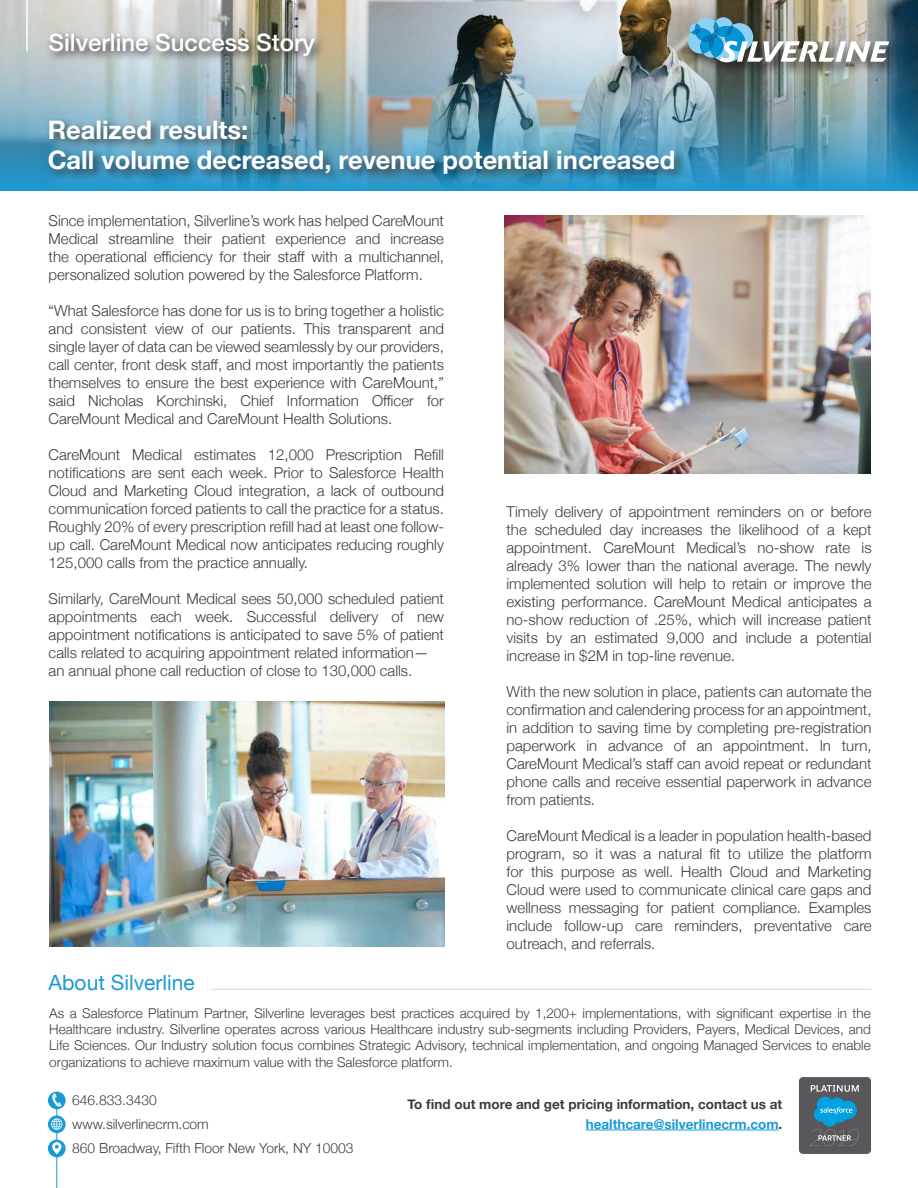
<style>
.page{position:relative;width:918px;height:1188px;background:#fff}
.page>*{position:absolute;margin:0;border:0;box-sizing:border-box;transform-origin:0 0}
.t1{font:700 25.5px/30.6px "Helvetica Neue";color:#fff}
.t2{font:500 24px "Helvetica Neue";color:#fff}
.t3{font:21px "Helvetica Neue";color:#1999d6}
.t4{font:300 15px/18px "Helvetica Neue";color:#3a3c40;text-align:justify}
.t5{font:300 13.8px/24px "Helvetica Neue";color:#3b3d41}
.t6{font:300 13.5px/16.2px "Helvetica Neue";color:#3b3d41;text-align:justify}
.t7{font:700 13.5px/19.5px "Helvetica Neue";color:#3a3c40;text-align:right}
.s1{color:#1999d6}
</style>
<div class="page">
<img style="left:0;top:0;width:918px;height:191px">
<hr style="left:56px;top:1093px;width:1px;height:95px;background:#1999d6">
<div style="left:45px;top:116px;width:641px;height:70px;background:#221f1f;opacity:.75"></div>
<div style="left:686px;top:15px;width:216px;height:60px;background:#221f1f;opacity:.75"></div>
<img style="left:688px;top:17px;width:201px;height:45px">
<div style="left:46px;top:30px;width:280px;height:37px;background:#221f1f;opacity:.88"></div>
<hr style="left:26px;top:0;width:2px;height:51px;background:#fff">
<div style="left:48px;top:1092px;width:18px;height:17px;background:#1999d6;border-radius:50%"></div>
<svg style="left:48px;top:1115px;width:18px;height:18px"></svg>
<div style="left:48px;top:1140px;width:18px;height:17px;background:#1999d6;border-radius:50%"></div>
<svg style="left:51px;top:1093px;width:10px;height:14px"></svg>
<svg style="left:52px;top:1142px;width:9px;height:12px"></svg>
<svg style="left:51px;top:1118px;width:11px;height:12px"></svg>
<hr style="left:586px;top:1130px;width:193px;height:1px;background:#1999d6">
<div style="left:798px;top:1077px;width:74px;height:77px;background:#59575c;border-radius:5px"></div>
<div style="left:798px;top:1076px;width:74px;height:79px;border:1px solid #fff;border-radius:5px"></div>
<svg style="left:810px;top:1085px;width:49px;height:61px"></svg>
<hr style="left:212px;top:989px;width:660px;height:1px;background:#3a3c40">
<img style="left:49px;top:702px;width:396px;height:244px">
<img style="left:504px;top:215px;width:367px;height:258px">
<h2 class="t2" style="left:49px;top:33px;width:268px">Silverline Success Story</h2>
<h1 class="t1" style="left:48px;top:116px;width:629px">Realized results:<br>Call volume decreased, revenue potential increased</h1>
<p class="t4" style="left:49px;top:211px;width:397px">Since implementation, Silverline’s work has helped CareMount Medical streamline their patient experience and increase the operational efficiency for their staff with a multichannel, personalized solution powered by the Salesforce Platform.</p>
<p class="t4" style="left:49px;top:303px;width:397px">“What Salesforce has done for us is to bring together a holistic and consistent view of our patients. This transparent and single layer of data can be viewed seamlessly by our providers, call center, front desk staff, and most importantly the patients themselves to ensure the best experience with CareMount,” said Nicholas Korchinski, Chief Information Officer for CareMount Medical and CareMount Health Solutions.</p>
<p class="t4" style="left:49px;top:445px;width:397px">CareMount Medical estimates 12,000 Prescription Refill notifications are sent each week. Prior to Salesforce Health Cloud and Marketing Cloud integration, a lack of outbound communication forced patients to call the practice for a status.<br>Roughly 20% of every prescription refill had at least one follow&shy;up call. CareMount Medical now anticipates reducing roughly 125,000 calls from the practice annually.</p>
<p class="t4" style="left:49px;top:591px;width:397px;text-align:left">Similarly, CareMount Medical sees 50,000 scheduled patient appointments each week. Successful delivery of new appointment notifications is anticipated to save 5% of patient calls related to acquiring appointment related information— an annual phone call reduction of close to 130,000 calls.</p>
<h3 class="t3" style="left:49px;top:975px;width:148px">About Silverline</h3>
<p class="t4" style="left:507px;top:504px;width:367px">Timely delivery of appointment reminders on or before the scheduled day increases the likelihood of a kept appointment. CareMount Medical’s no-show rate is already 3% lower than the national average. The newly implemented solution will help to retain or improve the existing performance. CareMount Medical anticipates a no-show reduction of .25%, which will increase patient visits by an estimated 9,000 and include a potential increase in $2M in top-line revenue.</p>
<p class="t4" style="left:507px;top:684px;width:367px">With the new solution in place, patients can automate the confirmation and calendering process for an appointment, in addition to saving time by completing pre-registration paperwork in advance of an appointment. In turn, CareMount Medical’s staff can avoid repeat or redundant phone calls and receive essential paperwork in advance from patients.</p>
<p class="t4" style="left:507px;top:828px;width:367px">CareMount Medical is a leader in population health-based program, so it was a natural fit to utilize the platform for this purpose as well. Health Cloud and Marketing Cloud were used to communicate clinical care gaps and wellness messaging for patient compliance. Examples include follow-up care reminders, preventative care outreach, and referrals.</p>
<p class="t6" style="left:49px;top:1004px;width:823px">As a Salesforce Platinum Partner, Silverline leverages best practices acquired by 1,200+ implementations, with significant expertise in the Healthcare industry. Silverline operates across various Healthcare industry sub-segments including Providers, Payers, Medical Devices, and Life Sciences. Our Industry solution focus combines Strategic Advisory, technical implementation, and ongoing Managed Services to enable organizations to achieve maximum value with the Salesforce platform.</p>
<p class="t5" style="left:72px;top:1089px;width:283px">646.833.3430<br>www.silverlinecrm.com<br>860 Broadway, Fifth Floor New York, NY 10003</p>
<p class="t7" style="left:407px;top:1095px;width:376px">To find out more and get pricing information, contact us at <span class="s1">healthcare@silverlinecrm.com</span>.</p>
</div>
